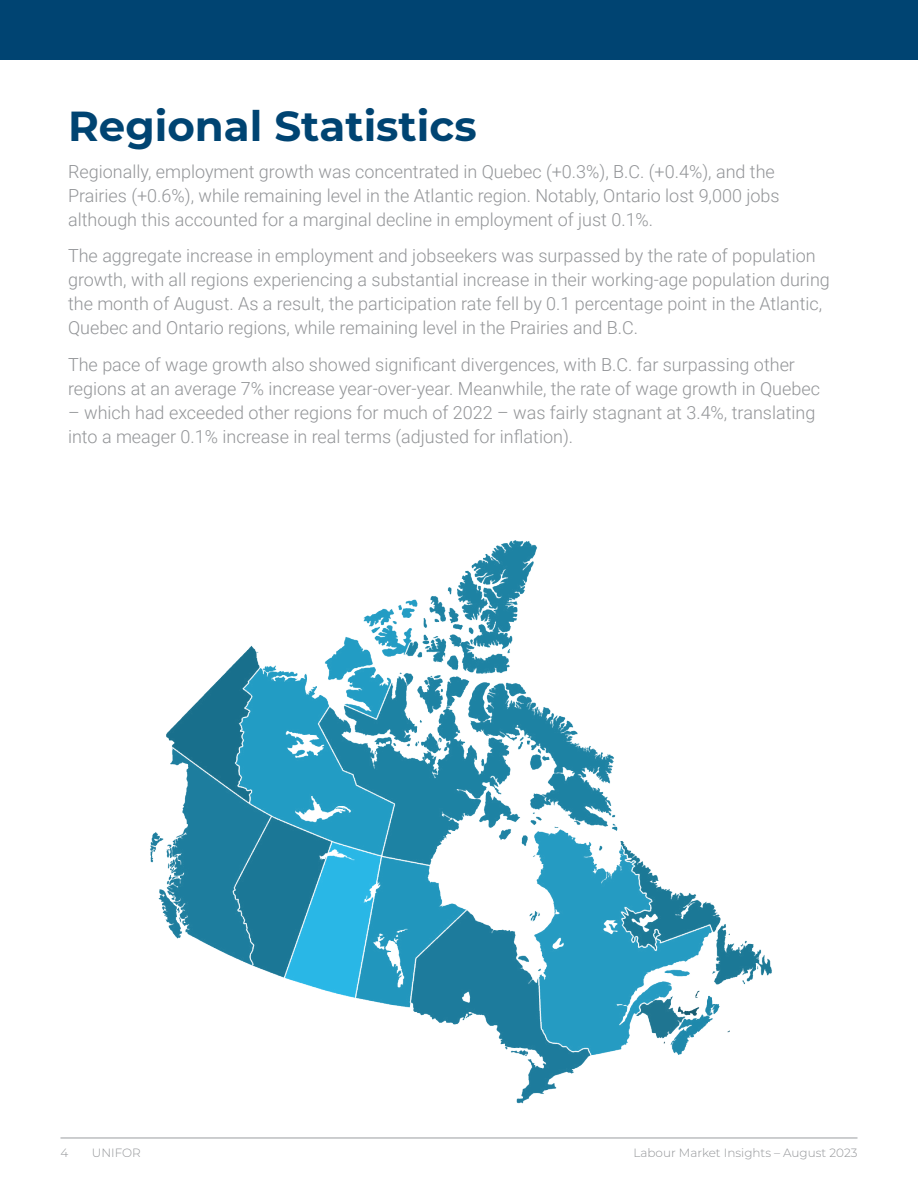
<style>
.page{position:relative;width:918px;height:1188px;background:#fff}
.page>*{position:absolute;margin:0;border:0;box-sizing:border-box;transform-origin:0 0}
.t1{font:700 42px "Montserrat";color:#004472}
.t2{font:300 18px/24px "Roboto";color:#939598}
.t3{font:300 12px "Montserrat";color:#939598}
</style>
<div class="page">
<div style="left:0;top:0;width:918px;height:60px;background:#004472"></div>
<hr style="left:61px;top:1137px;width:796px;height:2px;background:#bcbec0">
<img style="left:150px;top:540px;width:622px;height:564px">
<h2 class="t1" style="left:68px;top:96px;width:410px">Regional Statistics</h2>
<h2 class="t2" style="left:68px;top:159px;width:713px">Regionally, employment growth was concentrated in Quebec (+0.3%), B.C. (+0.4%), and the<br>Prairies (+0.6%), while remaining level in the Atlantic region. Notably, Ontario lost 9,000 jobs although this accounted for a marginal decline in employment of just 0.1%.</h2>
<h2 class="t2" style="left:68px;top:243px;width:763px">The aggregate increase in employment and jobseekers was surpassed by the rate of population growth, with all regions experiencing a substantial increase in their working-age population during the month of August. As a result, the participation rate fell by 0.1 percentage point in the Atlantic, Quebec and Ontario regions, while remaining level in the Prairies and B.C.</h2>
<h2 class="t2" style="left:68px;top:352px;width:754px">The pace of wage growth also showed significant divergences, with B.C. far surpassing other regions at an average 7% increase year-over-year. Meanwhile, the rate of wage growth in Quebec</h2>
<h2 class="t2" style="left:68px;top:400px;width:749px">– which had exceeded other regions for much of 2022 – was fairly stagnant at 3.4%, translating into a meager 0.1% increase in real terms (adjusted for inflation).</h2>
<p class="t3" style="left:61px;top:1144px;width:9px">4</p>
<p class="t3" style="left:92px;top:1144px;width:50px">UNIFOR</p>
<p class="t3" style="left:634px;top:1144px;width:225px">Labour Market Insights – August 2023</p>
</div>
